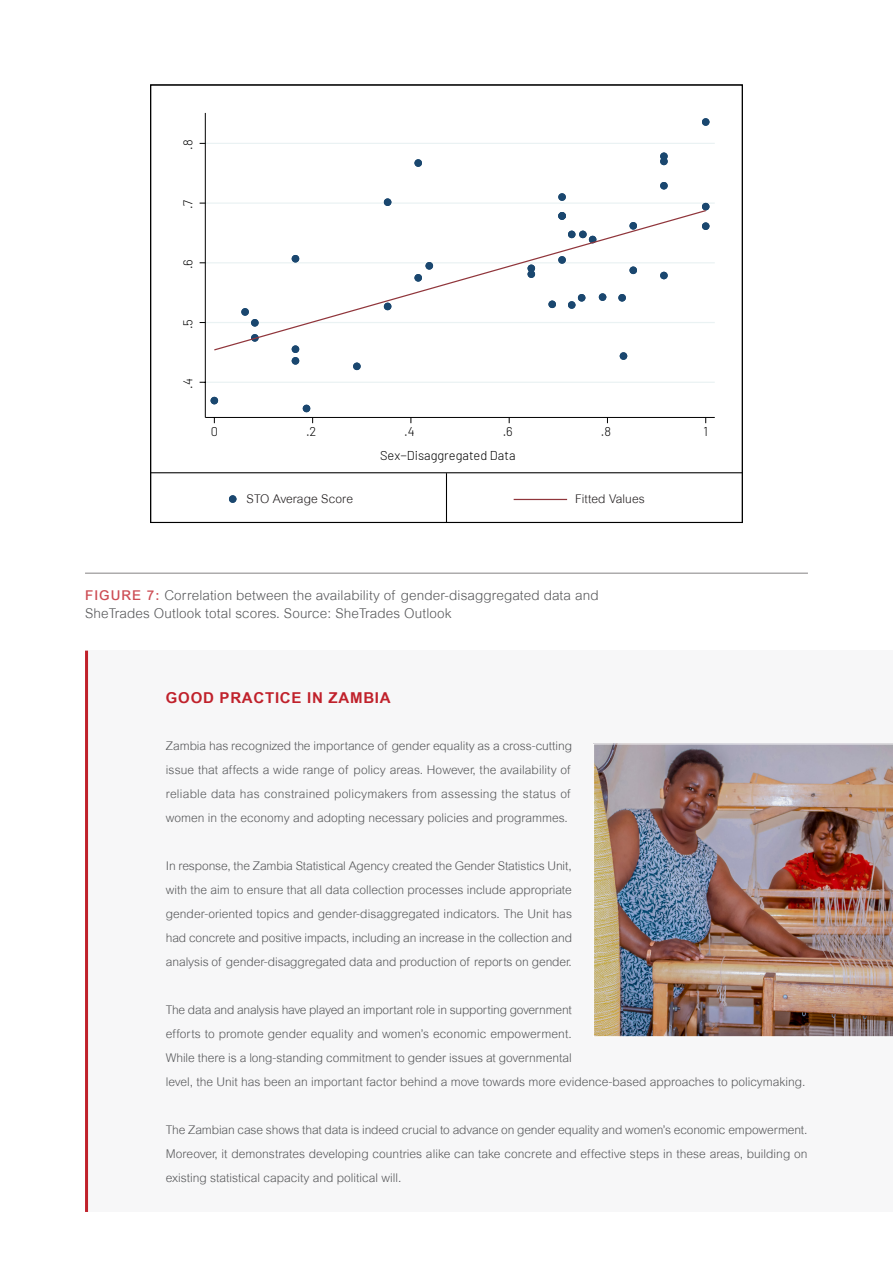
<style>
.page{position:relative;width:893px;height:1263px;background:#fff}
.page>*{position:absolute;margin:0;border:0;box-sizing:border-box;transform-origin:0 0}
.Body_Paragraph_Style{font:700 15px "Arial MT Std";letter-spacing:.05em;color:#c0212b}
.Caption_Note{font:300 13.5px/18px "Arial MT Std";letter-spacing:.01em;color:#57585a}
.t1{font:300 12.9px "Barlow";color:#000}
.t2{font:300 12px/24px "Arial MT Std";color:#57585a}
.Text_figure_02_white{font:300 12px "Arial MT Std";letter-spacing:.005em;color:#231f20}
.t3{font:300 11.4px "Geometric Slab 703 BT";color:#000}
.s1{font-weight:500;color:#cd4e55}
</style>
<div class="page">
<hr style="left:205px;top:143px;width:510px;height:1px;background:#eaf2f3">
<hr style="left:205px;top:202px;width:510px;height:2px;background:#eaf2f3">
<hr style="left:205px;top:262px;width:510px;height:1px;background:#eaf2f3">
<hr style="left:205px;top:322px;width:510px;height:1px;background:#eaf2f3">
<hr style="left:205px;top:382px;width:510px;height:1px;background:#eaf2f3">
<div style="left:660px;top:158px;width:8px;height:7px;background:#1a476f;border-radius:50%"></div>
<div style="left:660px;top:158px;width:8px;height:7px;border:1px solid #1a476f;border-radius:50%"></div>
<div style="left:211px;top:397px;width:7px;height:7px;background:#1a476f;border-radius:50%"></div>
<div style="left:211px;top:397px;width:7px;height:7px;border:1px solid #1a476f;border-radius:50%"></div>
<div style="left:292px;top:357px;width:7px;height:8px;background:#1a476f;border-radius:50%"></div>
<div style="left:292px;top:357px;width:7px;height:8px;border:1px solid #1a476f;border-radius:50%"></div>
<div style="left:702px;top:118px;width:7px;height:8px;background:#1a476f;border-radius:50%"></div>
<div style="left:702px;top:118px;width:7px;height:8px;border:1px solid #1a476f;border-radius:50%"></div>
<div style="left:292px;top:345px;width:7px;height:8px;border:1px solid #1a476f;border-radius:50%"></div>
<div style="left:353px;top:363px;width:8px;height:7px;background:#1a476f;border-radius:50%"></div>
<div style="left:353px;top:363px;width:8px;height:7px;border:1px solid #1a476f;border-radius:50%"></div>
<div style="left:660px;top:182px;width:8px;height:7px;background:#1a476f;border-radius:50%"></div>
<div style="left:660px;top:182px;width:8px;height:7px;border:1px solid #1a476f;border-radius:50%"></div>
<div style="left:702px;top:203px;width:7px;height:7px;background:#1a476f;border-radius:50%"></div>
<div style="left:702px;top:203px;width:7px;height:7px;border:1px solid #1a476f;border-radius:50%"></div>
<div style="left:414px;top:159px;width:8px;height:8px;background:#1a476f;border-radius:50%"></div>
<div style="left:414px;top:159px;width:8px;height:8px;border:1px solid #1a476f;border-radius:50%"></div>
<div style="left:702px;top:222px;width:7px;height:8px;border:1px solid #1a476f;border-radius:50%"></div>
<div style="left:660px;top:152px;width:8px;height:8px;background:#1a476f;border-radius:50%"></div>
<div style="left:660px;top:152px;width:8px;height:8px;border:1px solid #1a476f;border-radius:50%"></div>
<div style="left:620px;top:352px;width:7px;height:8px;background:#1a476f;border-radius:50%"></div>
<div style="left:620px;top:352px;width:7px;height:8px;border:1px solid #1a476f;border-radius:50%"></div>
<div style="left:303px;top:405px;width:7px;height:7px;background:#1a476f;border-radius:50%"></div>
<div style="left:303px;top:405px;width:7px;height:7px;border:1px solid #1a476f;border-radius:50%"></div>
<div style="left:558px;top:193px;width:8px;height:8px;background:#1a476f;border-radius:50%"></div>
<div style="left:558px;top:193px;width:8px;height:8px;border:1px solid #1a476f;border-radius:50%"></div>
<div style="left:384px;top:198px;width:7px;height:8px;background:#1a476f;border-radius:50%"></div>
<div style="left:384px;top:198px;width:7px;height:8px;border:1px solid #1a476f;border-radius:50%"></div>
<svg style="left:214px;top:209px;width:493px;height:142px"></svg>
<hr style="left:205px;top:113px;width:1px;height:304px;background:#000">
<hr style="left:205px;top:417px;width:510px;height:1px;background:#000">
<div style="left:229px;top:495px;width:7px;height:8px;background:#1a476f;border-radius:50%"></div>
<div style="left:229px;top:495px;width:7px;height:8px;border:1px solid #1a476f;border-radius:50%"></div>
<hr style="left:514px;top:499px;width:53px;height:1px;background:#90353b">
<hr style="left:151px;top:472px;width:591px;height:1px;background:#000">
<hr style="left:446px;top:473px;width:1px;height:50px;background:#000">
<hr style="left:85px;top:573px;width:723px;height:1px;background:#231f20">
<div style="left:85px;top:651px;width:808px;height:561px;background:#f7f7f8"></div>
<hr style="left:85px;top:651px;width:3px;height:561px;background:#c0212b">
<img style="left:593px;top:743px;width:300px;height:294px">
<p class="t1" style="left:179px;top:150px;width:12px;rotate:-90deg">.8</p>
<p class="t1" style="left:179px;top:209px;width:11px;rotate:-90deg">.7</p>
<p class="t1" style="left:179px;top:269px;width:12px;rotate:-90deg">.6</p>
<p class="t1" style="left:179px;top:329px;width:12px;rotate:-90deg">.5</p>
<p class="t1" style="left:179px;top:389px;width:12px;rotate:-90deg">.4</p>
<p class="t1" style="left:211px;top:422px;width:9px">0</p>
<p class="t1" style="left:306px;top:422px;width:12px">.2</p>
<p class="t1" style="left:404px;top:422px;width:12px">.4</p>
<p class="t1" style="left:503px;top:422px;width:12px">.6</p>
<p class="t1" style="left:601px;top:422px;width:12px">.8</p>
<p class="t1" style="left:703px;top:422px;width:6px">1</p>
<p class="t1" style="left:380px;top:446px;width:137px">Sex−Disaggregated Data</p>
<p class="Text_figure_02_white" style="left:247px;top:491px;width:108px">STO Average Score</p>
<p class="t3" style="left:250px;top:492px;width:105px">STO Average Score</p>
<p class="Text_figure_02_white" style="left:575px;top:491px;width:71px">Fitted Values</p>
<p class="t3" style="left:579px;top:492px;width:66px">Fitted values</p>
<p class="Caption_Note" style="left:85px;top:586px;width:515px"><span class="s1">FIGURE 7:</span> Correlation between the availability of gender-disaggregated data and<br>SheTrades Outlook total scores. Source: SheTrades Outlook</p>
<p class="Body_Paragraph_Style" style="left:166px;top:689px;width:226px">GOOD PRACTICE IN ZAMBIA</p>
<p class="t2" style="left:166px;top:734px;width:408px">Zambia has recognized the importance of gender equality as a cross-cutting issue that affects a wide range of policy areas. However, the availability of reliable data has constrained policymakers from assessing the status of women in the economy and adopting necessary policies and programmes.</p>
<p class="t2" style="left:166px;top:854px;width:408px;text-align:justify">In response, the Zambia Statistical Agency created the Gender Statistics Unit, with the aim to ensure that all data collection processes include appropriate gender-oriented topics and gender-disaggregated indicators. The Unit has had concrete and positive impacts, including an increase in the collection and analysis of gender-disaggregated data and production of reports on gender.</p>
<p class="t2" style="left:166px;top:998px;width:641px">The data and analysis have played an important role in supporting government<br>efforts to promote gender equality and women’s economic empowerment.<br>While there is a long-standing commitment to gender issues at governmental<br>level, the Unit has been an important factor behind a move towards more evidence-based approaches to policymaking.</p>
<p class="t2" style="left:166px;top:1118px;width:643px;text-align:justify">The Zambian case shows that data is indeed crucial to advance on gender equality and women’s economic empowerment.<br>Moreover, it demonstrates developing countries alike can take concrete and effective steps in these areas, building on existing statistical capacity and political will.</p>
</div>
